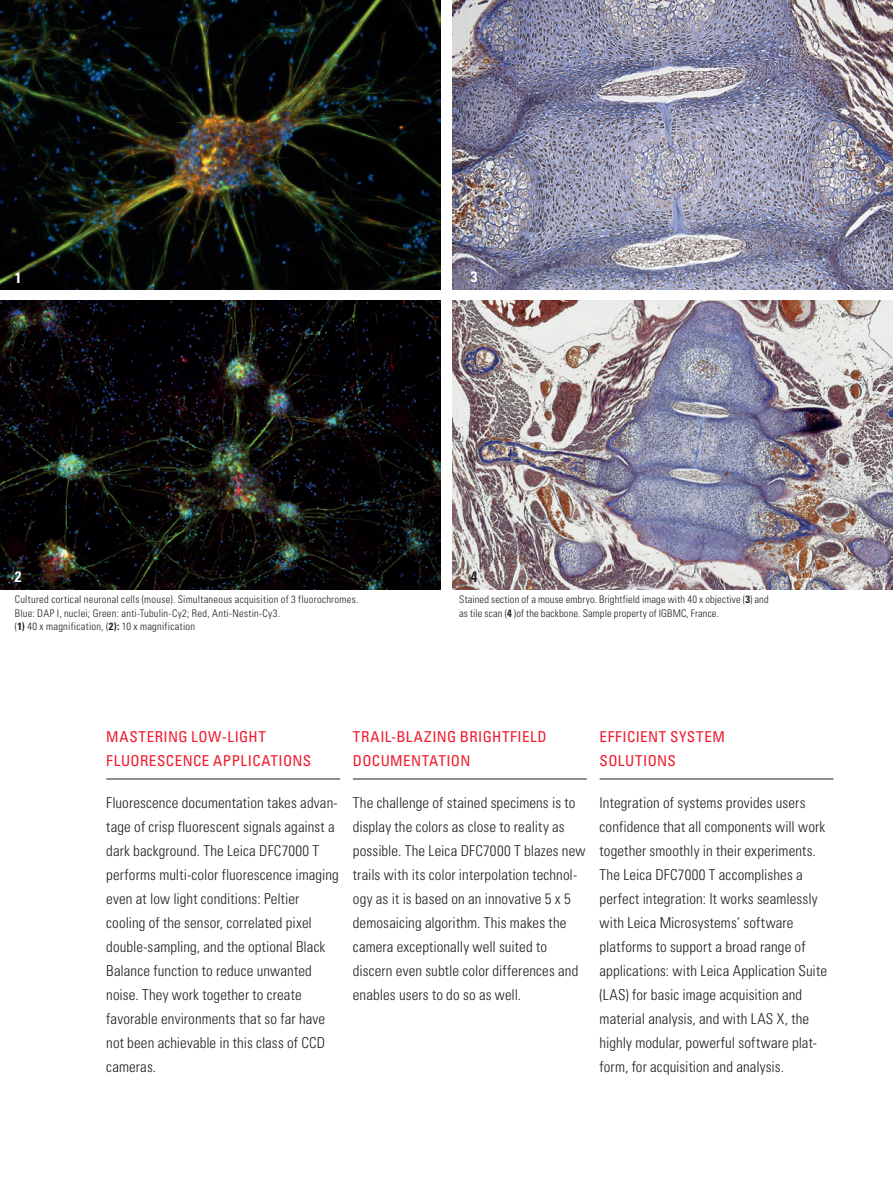
<style>
.page{position:relative;width:893px;height:1191px;background:#fff}
.page>*{position:absolute;margin:0;border:0;box-sizing:border-box;transform-origin:0 0}
.t1{font:300 condensed 15px/24px "Univers LT Std";letter-spacing:.005em;color:#231f20}
.t2{font:condensed 15px/24px "Univers LT Std";letter-spacing:.035em;color:#ee1b2d}
.t3{font:700 condensed 15px "Univers LT Std";color:#fff}
.t4{font:700 condensed 15px "Univers LT Std";color:#231f20}
.t5{font:300 condensed 10.5px/13.5px "Univers LT Std";letter-spacing:.02em;color:#231f20}
.s1{font-weight:700}
</style>
<div class="page">
<img style="left:0;top:0;width:440px;height:290px">
<img style="left:0;top:301px;width:440px;height:288px">
<img style="left:453px;top:0;width:440px;height:290px">
<img style="left:453px;top:301px;width:440px;height:288px">
<hr style="left:106px;top:778px;width:234px;height:1px;background:#231f20">
<hr style="left:353px;top:778px;width:234px;height:1px;background:#231f20">
<hr style="left:600px;top:778px;width:233px;height:1px;background:#231f20">
<p class="t3" style="left:15px;top:268px;width:8px">1</p>
<p class="t3" style="left:15px;top:567px;width:8px">2</p>
<p class="t3" style="left:471px;top:267px;width:8px">3</p>
<p class="t4" style="left:471px;top:567px;width:8px">4</p>
<p class="t5" style="left:15px;top:592px;width:345px">Cultured cortical neuronal cells (mouse). Simultaneous acquisition of 3 fluorochromes.<br>Blue: DAP I, nuclei; Green: anti-Tubulin-Cy2; Red, Anti-Nestin-Cy3.<br>(<span class="s1">1)</span> 40 x magnification, (<span class="s1">2):</span> 10 x magnification</p>
<p class="t5" style="left:459px;top:592px;width:311px">Stained section of a mouse embryo. Brightfield image with 40 x objective (<span class="s1">3</span>) and as tile scan (<span class="s1">4</span> )of the backbone. Sample property of IGBMC, France.</p>
<p class="t2" style="left:106px;top:724px;width:206px">MASTERING LOW-LIGHT<br>FLUORESCENCE APPLICATIONS</p>
<p class="t1" style="left:106px;top:790px;width:234px">Fluorescence documentation takes advan&shy;tage of crisp fluorescent signals against a dark background. The Leica DFC7000 T performs multi-color fluorescence imaging even at low light conditions: Peltier cooling of the sensor, correlated pixel double-sampling, and the optional Black Balance function to reduce unwanted noise. They work together to create favorable environments that so far have not been achievable in this class of CCD cameras.</p>
<p class="t2" style="left:353px;top:724px;width:53px">TRAIL-BLA</p>
<p class="t2" style="left:424px;top:724px;width:115px">ZING BRIGHTFIELD</p>
<p class="t2" style="left:353px;top:748px;width:10px">DOC</p>
<p class="t2" style="left:381px;top:748px;width:91px">UMENTATION</p>
<p class="t1" style="left:353px;top:790px;width:234px">The challenge of stained specimens is to display the colors as close to reality as possible. The Leica DFC7000 T blazes new trails with its color interpolation technol&shy;ogy as it is based on an innovative 5 x 5 demosaicing algorithm. This makes the camera exceptionally well suited to discern even subtle color differences and enables users to do so as well.</p>
<p class="t2" style="left:600px;top:724px;width:124px">EFFICIENT SYSTEM<br>SOLUTIONS</p>
<p class="t1" style="left:600px;top:790px;width:229px">Integration of systems provides users confidence that all components will work together smoothly in their experiments.<br>The Leica DFC7000 T accomplishes a perfect integration: It works seamlessly with Leica Microsystems’ software platforms to support a broad range of applications: with Leica Application Suite (LAS) for basic image acquisition and material analysis, and with LAS X, the highly modular, powerful software plat&shy;form, for acquisition and analysis.</p>
</div>
